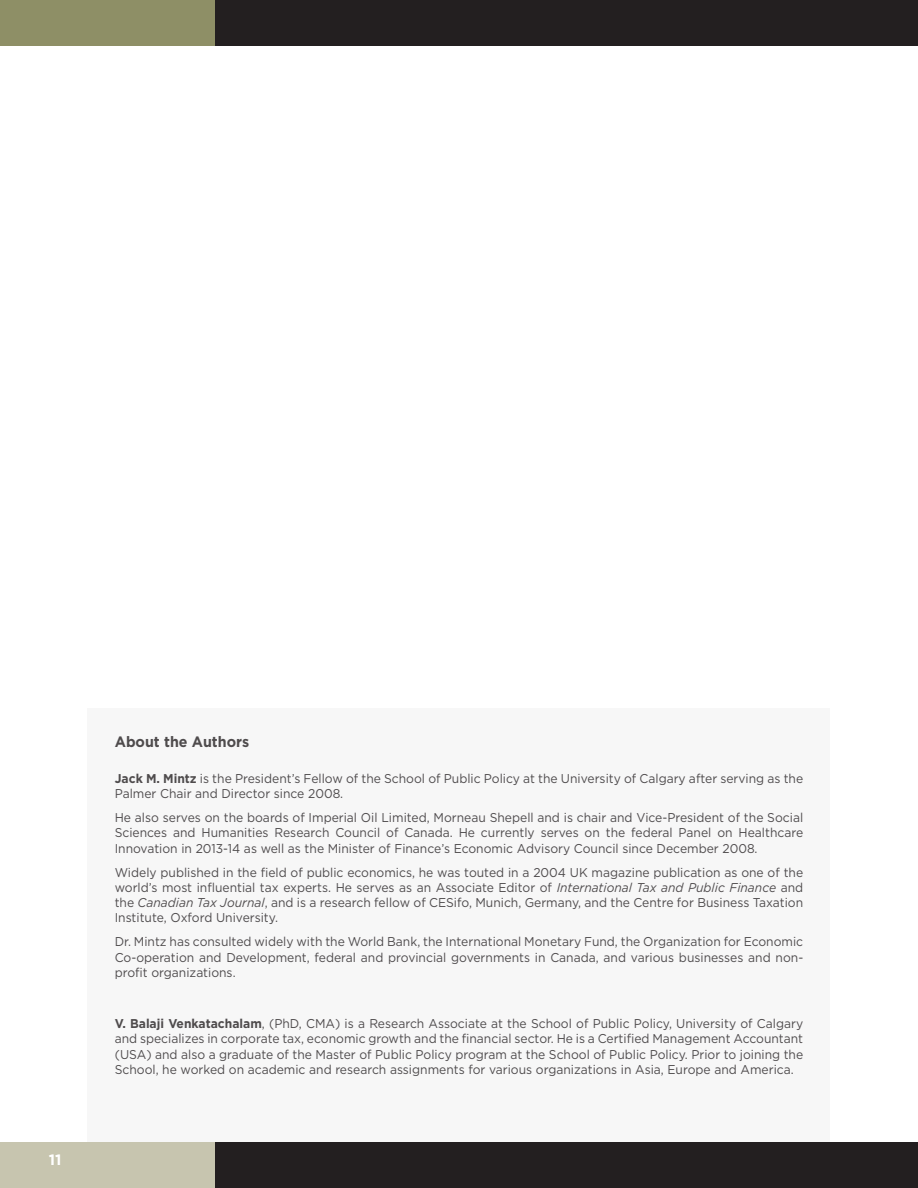
<style>
.page{position:relative;width:918px;height:1188px;background:#fff}
.page>*{position:absolute;margin:0;border:0;box-sizing:border-box;transform-origin:0 0}
.t1{font:700 15px "Gotham";color:#231f20;scale:.95 1}
.Page_Numbers__gotham{font:700 15px "Gotham";color:#fff}
.t2{font:12.75px/15.3px "Gotham";color:#231f20;text-align:justify;scale:.95 1}
.s1{font-weight:700}
.s2{font-style:italic}
</style>
<div class="page">
<div style="left:0;top:1143px;width:215px;height:45px;background:#c7c5af"></div>
<div style="left:0;top:0;width:215px;height:45px;background:#8e8f66"></div>
<div style="left:215px;top:1143px;width:703px;height:45px;background:#231f20"></div>
<div style="left:215px;top:0;width:703px;height:45px;background:#231f20"></div>
<div style="left:88px;top:708px;width:742px;height:433px;background:#f5f5f6"></div>
<p class="Page_Numbers__gotham" style="left:49px;top:1150px;width:14px">11</p>
<p class="t1" style="left:115px;top:732px;width:143px">About the Authors</p>
<p class="t2" style="left:115px;top:770px;width:726px"><span class="s1">Jack M. Mintz</span> is the President’s Fellow of the School of Public Policy at the University of Calgary after serving as the<br>Palmer Chair and Director since 2008.</p>
<p class="t2" style="left:115px;top:810px;width:726px">He also serves on the boards of Imperial Oil Limited, Morneau Shepell and is chair and Vice-President of the Social Sciences and Humanities Research Council of Canada. He currently serves on the federal Panel on Healthcare Innovation in 2013-14 as well as the Minister of Finance’s Economic Advisory Council since December 2008.</p>
<p class="t2" style="left:115px;top:864px;width:726px">Widely published in the field of public economics, he was touted in a 2004 UK magazine publication as one of the world’s most influential tax experts. He serves as an Associate Editor of <span class="s2">International Tax and Public Finance</span> and the <span class="s2">Canadian Tax Journal</span>, and is a research fellow of CESifo, Munich, Germany, and the Centre for Business Taxation Institute, Oxford University.</p>
<p class="t2" style="left:115px;top:934px;width:726px">Dr. Mintz has consulted widely with the World Bank, the International Monetary Fund, the Organization for Economic Co-operation and Development, federal and provincial governments in Canada, and various businesses and non&shy;profit organizations.</p>
<p class="t2" style="left:115px;top:1016px;width:726px"><span class="s1">V. Balaji Venkatachalam</span>, (PhD, CMA) is a Research Associate at the School of Public Policy, University of Calgary and specializes in corporate tax, economic growth and the financial sector. He is a Certified Management Accountant (USA) and also a graduate of the Master of Public Policy program at the School of Public Policy. Prior to joining the School, he worked on academic and research assignments for various organizations in Asia, Europe and America.</p>
</div>
